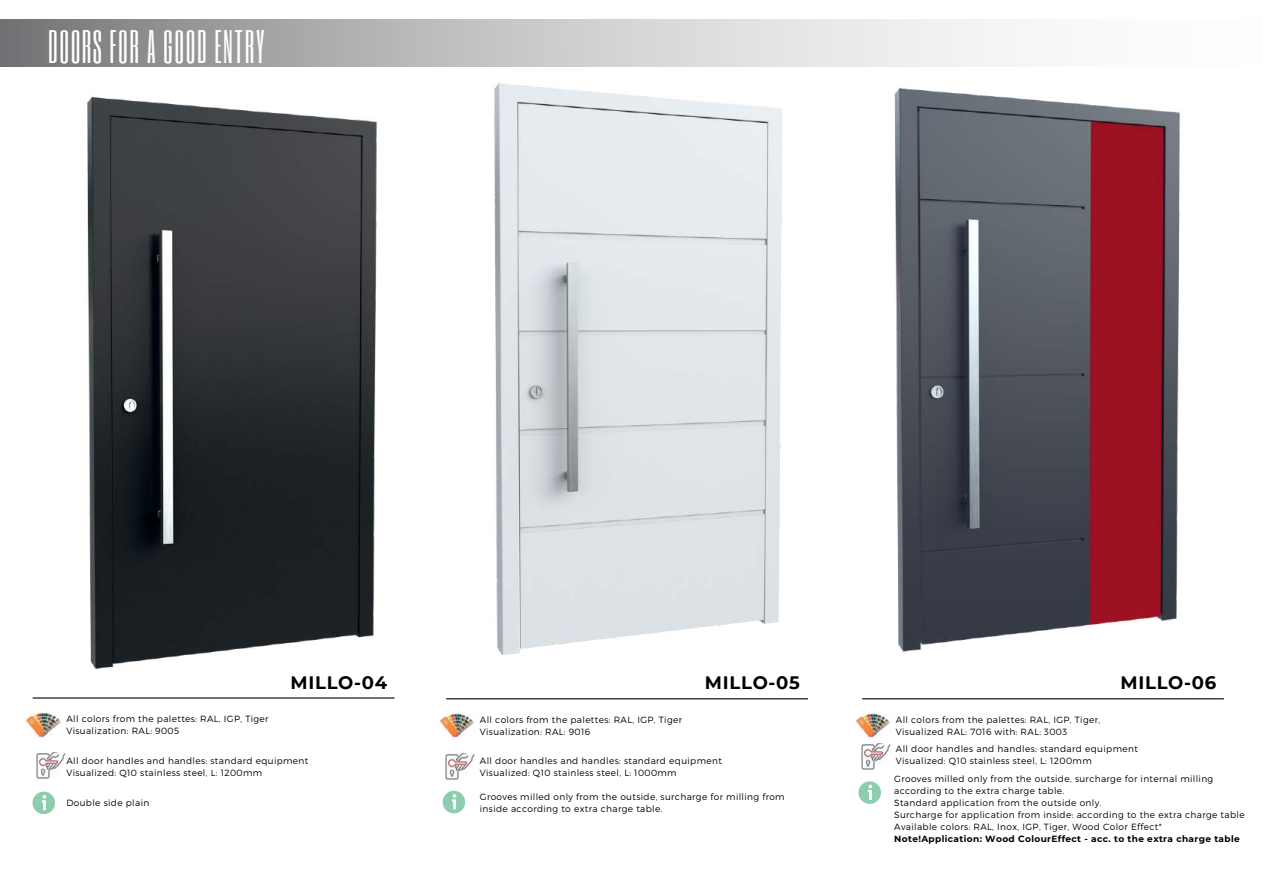
<style>
.page{position:relative;width:1263px;height:894px;background:#fff}
.page>*{position:absolute;margin:0;border:0;box-sizing:border-box;transform-origin:0 0}
.t1{font:39px "Six Caps";letter-spacing:.04em;color:#fff}
.t2{font:700 18px "Montserrat";letter-spacing:.04em;color:#000}
.t3{font:300 9px/12px "Montserrat";letter-spacing:.04em;color:#000}
.t4{font:700 9px "Montserrat";letter-spacing:.04em;color:#000}
</style>
<div class="page">
<img style="left:38px;top:94px;width:357px;height:605px">
<img style="left:446px;top:83px;width:363px;height:617px">
<img style="left:894px;top:88px;width:286px;height:564px">
<svg style="left:0;top:19px;width:997px;height:48px;background:#bfbec0"></svg>
<hr style="left:33px;top:697px;width:361px;height:1px;background:#000">
<img style="left:25px;top:712px;width:36px;height:26px">
<svg style="left:33px;top:791px;width:22px;height:22px"></svg>
<img style="left:36px;top:752px;width:30px;height:27px">
<hr style="left:447px;top:698px;width:361px;height:1px;background:#000">
<img style="left:440px;top:713px;width:34px;height:25px">
<svg style="left:443px;top:790px;width:22px;height:23px"></svg>
<img style="left:445px;top:753px;width:30px;height:27px">
<hr style="left:862px;top:698px;width:361px;height:1px;background:#000">
<img style="left:856px;top:713px;width:34px;height:25px">
<svg style="left:858px;top:781px;width:23px;height:22px"></svg>
<img style="left:861px;top:743px;width:30px;height:27px">
<h1 class="t1" style="left:48px;top:20px;width:218px">DOORS FOR A GOOD ENTRY</h1>
<h2 class="t2" style="left:291px;top:671px;width:98px">MILLO-04</h2>
<p class="t3" style="left:66px;top:712px;width:204px">All colors from the palettes: RAL, IGP, Tiger<br>Visualization: RAL: 9005</p>
<p class="t3" style="left:66px;top:753px;width:244px">All door handles and handles: standard equipment<br>Visualized: Q10 stainless steel, L: 1200mm</p>
<p class="t3" style="left:66px;top:796px;width:85px">Double side plain</p>
<h2 class="t2" style="left:705px;top:671px;width:96px">MILLO-05</h2>
<p class="t3" style="left:480px;top:713px;width:204px">All colors from the palettes: RAL, IGP, Tiger<br>Visualization: RAL: 9016</p>
<p class="t3" style="left:480px;top:754px;width:244px">All door handles and handles: standard equipment<br>Visualized: Q10 stainless steel, L: 1000mm</p>
<p class="t3" style="left:480px;top:789px;width:306px">Grooves milled only from the outside, surcharge for milling from inside according to extra charge table.</p>
<h2 class="t2" style="left:1120px;top:671px;width:97px">MILLO-06</h2>
<p class="t3" style="left:896px;top:713px;width:206px">All colors from the palettes: RAL, IGP, Tiger,<br>Visualized RAL: 7016 with: RAL: 3003</p>
<p class="t3" style="left:896px;top:742px;width:244px">All door handles and handles: standard equipment<br>Visualized: Q10 stainless steel, L: 1200mm</p>
<p class="t3" style="left:894px;top:771px;width:352px">Grooves milled only from the outside, surcharge for internal milling according to the extra charge table.<br>Standard application from the outside only.<br>Surcharge for application from inside: according to the extra charge table Available colors: RAL, Inox, IGP, Tiger, Wood Color Effect*</p>
<p class="t4" style="left:894px;top:832px;width:347px">Note!Application: Wood ColourEffect - acc. to the extra charge table</p>
</div>
